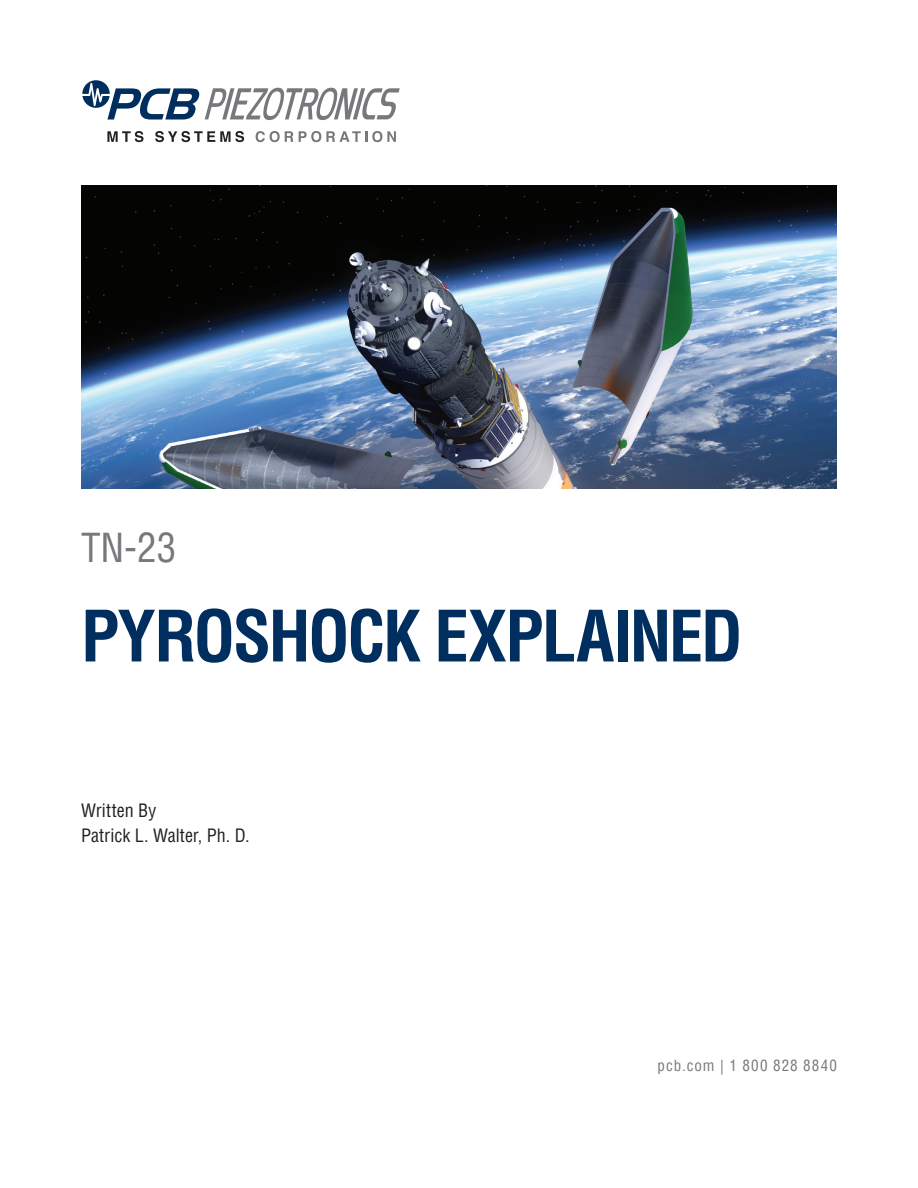
<style>
.page{position:relative;width:918px;height:1188px;background:#fff}
.page>*{position:absolute;margin:0;border:0;box-sizing:border-box;transform-origin:0 0}
.t1{font:700 condensed 69px "Helvetica LT Pro";letter-spacing:-.035em;color:#002e5e}
.t2{font:condensed 39px "Helvetica LT Pro";color:#76787b}
.t3{font:condensed 18px/25.5px "Helvetica LT Pro";color:#231f20}
.t4{font:condensed 15px "Helvetica LT Pro";letter-spacing:.075em;color:#76787b}
</style>
<div class="page">
<svg style="left:205px;top:88px;width:195px;height:32px"></svg>
<svg style="left:82px;top:80px;width:117px;height:40px"></svg>
<svg style="left:107px;top:131px;width:37px;height:11px"></svg>
<svg style="left:155px;top:131px;width:89px;height:11px"></svg>
<svg style="left:256px;top:131px;width:37px;height:11px"></svg>
<svg style="left:299px;top:131px;width:97px;height:11px"></svg>
<img style="left:81px;top:185px;width:756px;height:303px">
<h2 class="t2" style="left:81px;top:523px;width:97px">TN-23</h2>
<h1 class="t1" style="left:81px;top:590px;width:663px">PYROSHOCK EXPLAINED</h1>
<p class="t3" style="left:81px;top:797px;width:170px">Written By<br>Patrick L. Walter, Ph. D.</p>
<p class="t4" style="left:658px;top:1056px;width:181px">pcb.com | 1 800 828 8840</p>
</div>
